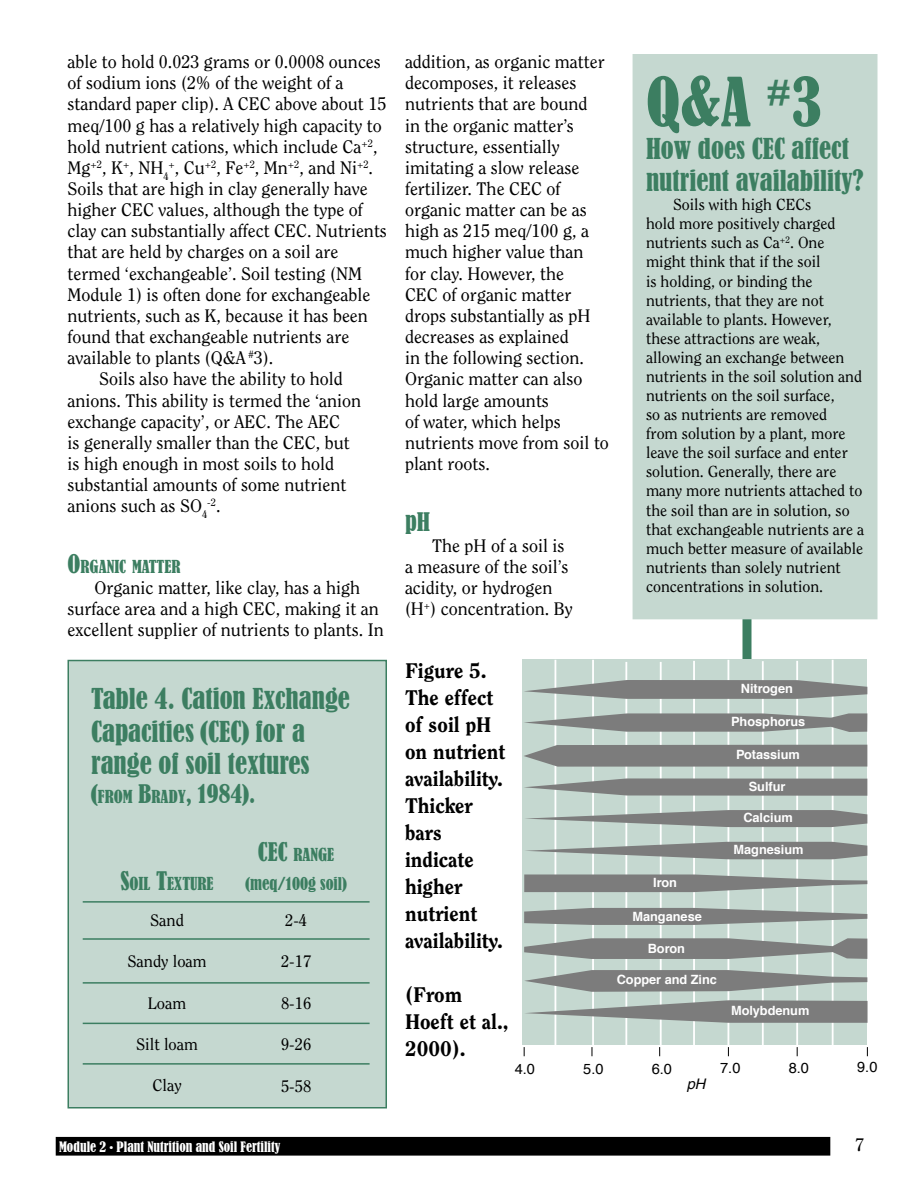
<style>
.page{position:relative;width:918px;height:1188px;background:#fff}
.page>*{position:absolute;margin:0;border:0;box-sizing:border-box;transform-origin:0 0}
.Headline{font:condensed 63px "Bernard";color:#3c7e61}
.Subhead_1{font:condensed 27px/32.4px "Bernard";color:#3c7e61}
.Subhead_2{font:condensed 24px "Bernard";color:#3c7e61}
.t1{font:800 21px/27px "Clearface";color:#000}
.Body_text{font:18px/21.1px "Clearface";color:#000}
.Subhead_2-2{font:condensed 16.8px "Bernard";color:#3c7e61}
.table_text_2{font:16.5px "Clearface";color:#000}
.t2{font:condensed 16.5px "Bernard";color:#3c7e61}
.Body_text-2{font:15.9px/19px "Clearface";color:#000}
.t3{font:14.55px "Helvetica";color:#000}
.t4{font:italic 14.55px "Helvetica";color:#000}
.t5{font:condensed 13.5px "Bernard";color:#fff}
.t6{font:700 12.75px "Helvetica";letter-spacing:-.005em;color:#fff}
.Body_text-3{font:10.5px "Clearface";color:#000}
.s1{font-size:18px}
.s2{font-size:24px}
.s3{font-size:16.8px}
</style>
<div class="page">
<div style="left:56px;top:1138px;width:774px;height:17px;background:#000"></div>
<div style="left:56px;top:1137px;width:774px;height:19px;border:2px solid #000"></div>
<div style="left:742px;top:54px;width:10px;height:1080px;background:#3c7e61"></div>
<div style="left:68px;top:661px;width:318px;height:447px;background:#c5d8d0"></div>
<div style="left:68px;top:660px;width:319px;height:448px;border:2px solid #3c7e61"></div>
<div style="left:633px;top:55px;width:244px;height:564px;background:#c5d8d0"></div>
<div style="left:633px;top:54px;width:245px;height:565px;border:2px solid #c5d8d0"></div>
<hr style="left:83px;top:938px;width:287px;height:2px;background:#3c7e61">
<hr style="left:83px;top:901px;width:287px;height:2px;background:#3c7e61">
<hr style="left:83px;top:982px;width:287px;height:2px;background:#3c7e61">
<hr style="left:83px;top:1023px;width:287px;height:1px;background:#3c7e61">
<hr style="left:83px;top:1063px;width:287px;height:2px;background:#3c7e61">
<div style="left:704px;top:963px;width:68px;height:170px;background:#fff"></div>
<div style="left:522px;top:660px;width:345px;height:385px;background:#c5d8d0"></div>
<hr style="left:555px;top:660px;width:1px;height:386px;background:#fff">
<hr style="left:592px;top:660px;width:2px;height:386px;background:#fff">
<hr style="left:625px;top:662px;width:2px;height:386px;background:#fff">
<hr style="left:660px;top:662px;width:2px;height:386px;background:#fff">
<hr style="left:693px;top:661px;width:2px;height:386px;background:#fff">
<hr style="left:728px;top:660px;width:1px;height:386px;background:#fff">
<hr style="left:796px;top:661px;width:2px;height:386px;background:#fff">
<hr style="left:832px;top:660px;width:2px;height:386px;background:#fff">
<hr style="left:762px;top:661px;width:2px;height:386px;background:#fff">
<svg style="left:524px;top:680px;width:343px;height:19px"></svg>
<svg style="left:524px;top:713px;width:343px;height:19px"></svg>
<svg style="left:524px;top:745px;width:343px;height:22px;background:#808281"></svg>
<svg style="left:524px;top:778px;width:343px;height:18px;background:#8a8e8c"></svg>
<svg style="left:525px;top:810px;width:342px;height:17px"></svg>
<svg style="left:525px;top:842px;width:342px;height:17px"></svg>
<svg style="left:524px;top:874px;width:343px;height:18px"></svg>
<svg style="left:524px;top:908px;width:343px;height:17px"></svg>
<svg style="left:524px;top:938px;width:343px;height:21px"></svg>
<svg style="left:524px;top:970px;width:343px;height:22px"></svg>
<svg style="left:525px;top:1000px;width:343px;height:23px"></svg>
<p class="Body_text" style="left:68px;top:51px;width:321px">able to hold 0.023 grams or 0.0008 ounces of sodium ions (2% of the weight of a standard paper clip). A CEC above about 15 meq/100 g has a relatively high capacity to hold nutrient cations, which include Ca<sup>+2</sup>, Mg<sup>+2</sup>, K<sup>+</sup>, NH<sub>4</sub><sup>+</sup>, Cu<sup>+2</sup>, Fe<sup>+2</sup>, Mn<sup>+2</sup>, and Ni<sup>+2</sup>.<br>Soils that are high in clay generally have higher CEC values, although the type of clay can substantially affect CEC. Nutrients that are held by charges on a soil are termed ‘exchangeable’. Soil testing (NM Module 1) is often done for exchangeable nutrients, such as K, because it has been found that exchangeable nutrients are available to plants (Q&amp;A <sup>#</sup>3).</p>
<p class="Body_text" style="left:68px;top:368px;width:295px;text-indent:32px">Soils also have the ability to hold anions. This ability is termed the ‘anion exchange capacity’, or AEC. The AEC<br>is generally smaller than the CEC, but is high enough in most soils to hold substantial amounts of some nutrient anions such as SO<sub>4</sub></p>
<p class="Body_text-3" style="left:207px;top:496px;width:15px">-2<span class="s1">.</span></p>
<p class="Subhead_2-2" style="left:68px;top:557px;width:115px"><span class="s2">O</span>RGANIC MATTER</p>
<p class="Body_text" style="left:68px;top:577px;width:318px;text-align:center">Organic matter, like clay, has a high surface area and a high CEC, making it an excellent supplier of nutrients to plants. In</p>
<p class="Subhead_1" style="left:91px;top:683px;width:260px">Table 4. Cation Exchange<br>Capacities (CEC) for a range of soil textures</p>
<p class="Subhead_2" style="left:91px;top:780px;width:166px">(<span class="s3">FROM</span> B<span class="s3">RADY</span>, 1984).</p>
<p class="Subhead_2-2" style="left:120px;top:874px;width:95px"><span class="s2">S</span>OIL <span class="s2">T</span>EXTURE</p>
<p class="table_text_2" style="left:150px;top:910px;width:35px">Sand</p>
<p class="table_text_2" style="left:127px;top:952px;width:81px">Sandy loam</p>
<p class="table_text_2" style="left:148px;top:993px;width:40px">Loam</p>
<p class="table_text_2" style="left:136px;top:1035px;width:63px">Silt loam</p>
<p class="table_text_2" style="left:152px;top:1076px;width:31px">Clay</p>
<p class="Subhead_2-2" style="left:258px;top:845px;width:78px"><span class="s2">CEC</span> RANGE</p>
<p class="t2" style="left:245px;top:874px;width:103px">(meq/100g soil)</p>
<p class="table_text_2" style="left:285px;top:910px;width:23px">2-4</p>
<p class="table_text_2" style="left:281px;top:952px;width:32px">2-17</p>
<p class="table_text_2" style="left:281px;top:993px;width:32px">8-16</p>
<p class="table_text_2" style="left:281px;top:1035px;width:32px">9-26</p>
<p class="table_text_2" style="left:281px;top:1076px;width:32px">5-58</p>
<p class="Body_text" style="left:405px;top:51px;width:205px">addition, as organic matter decomposes, it releases nutrients that are bound<br>in the organic matter’s structure, essentially imitating a slow release fertilizer. The CEC of organic matter can be as high as 215 meq/100 g, a much higher value than for clay. However, the<br>CEC of organic matter drops substantially as pH decreases as explained<br>in the following section.<br>Organic matter can also hold large amounts<br>of water, which helps nutrients move from soil to plant roots.</p>
<p class="Subhead_2" style="left:405px;top:508px;width:27px">pH</p>
<p class="Body_text" style="left:405px;top:535px;width:169px;text-indent:27px">The pH of a soil is a measure of the soil’s acidity, or hydrogen (H<sup>+</sup>) concentration. By</p>
<p class="Headline" style="left:646px;top:66px;width:177px">Q&amp;A <sup>#</sup>3</p>
<p class="Subhead_1" style="left:646px;top:133px;width:219px">How does CEC affect nutrient availability?</p>
<p class="Body_text-2" style="left:646px;top:195px;width:220px;text-indent:27px">Soils with high CECs<br>hold more positively charged nutrients such as Ca<sup>+2</sup>. One might think that if the soil<br>is holding, or binding the nutrients, that they are not available to plants. However, these attractions are weak, allowing an exchange between nutrients in the soil solution and nutrients on the soil surface,<br>so as nutrients are removed<br>from solution by a plant, more leave the soil surface and enter solution. Generally, there are many more nutrients attached to the soil than are in solution, so that exchangeable nutrients are a much better measure of available nutrients than solely nutrient concentrations in solution.</p>
<p class="t1" style="left:405px;top:657px;width:102px">Figure 5.<br>The effect of soil pH on nutrient availability.<br>Thicker bars indicate higher nutrient availability.</p>
<p class="t1" style="left:405px;top:981px;width:105px">(From<br>Hoeft et al.,<br>2000).</p>
<p class="t6" style="left:653px;top:874px;width:25px">Iron</p>
<p class="t6" style="left:633px;top:908px;width:71px">Manganese</p>
<p class="t6" style="left:648px;top:940px;width:39px">Boron</p>
<p class="t6" style="left:617px;top:971px;width:102px">Copper and Zinc</p>
<p class="t6" style="left:741px;top:680px;width:54px">Nitrogen</p>
<p class="t6" style="left:731px;top:713px;width:76px">Phosphorus</p>
<p class="t6" style="left:736px;top:746px;width:65px">Potassium</p>
<p class="t6" style="left:749px;top:778px;width:38px">Sulfur</p>
<p class="t6" style="left:743px;top:809px;width:51px">Calcium</p>
<p class="t6" style="left:734px;top:841px;width:72px">Magnesium</p>
<p class="t6" style="left:731px;top:1002px;width:80px">Molybdenum</p>
<p class="t3" style="left:515px;top:1059px;width:22px">4.0</p>
<p class="t3" style="left:583px;top:1059px;width:22px">5.0</p>
<p class="t3" style="left:652px;top:1059px;width:22px">6.0</p>
<p class="t3" style="left:720px;top:1058px;width:22px">7.0</p>
<p class="t3" style="left:789px;top:1058px;width:22px">8.0</p>
<p class="t3" style="left:857px;top:1057px;width:22px">9.0</p>
<p class="t4" style="left:687px;top:1075px;width:20px">pH</p>
<p class="t5" style="left:59px;top:1139px;width:223px">Module 2 • Plant Nutrition and Soil Fertility</p>
<p class="Body_text" style="left:855px;top:1134px;width:10px">7</p>
</div>
